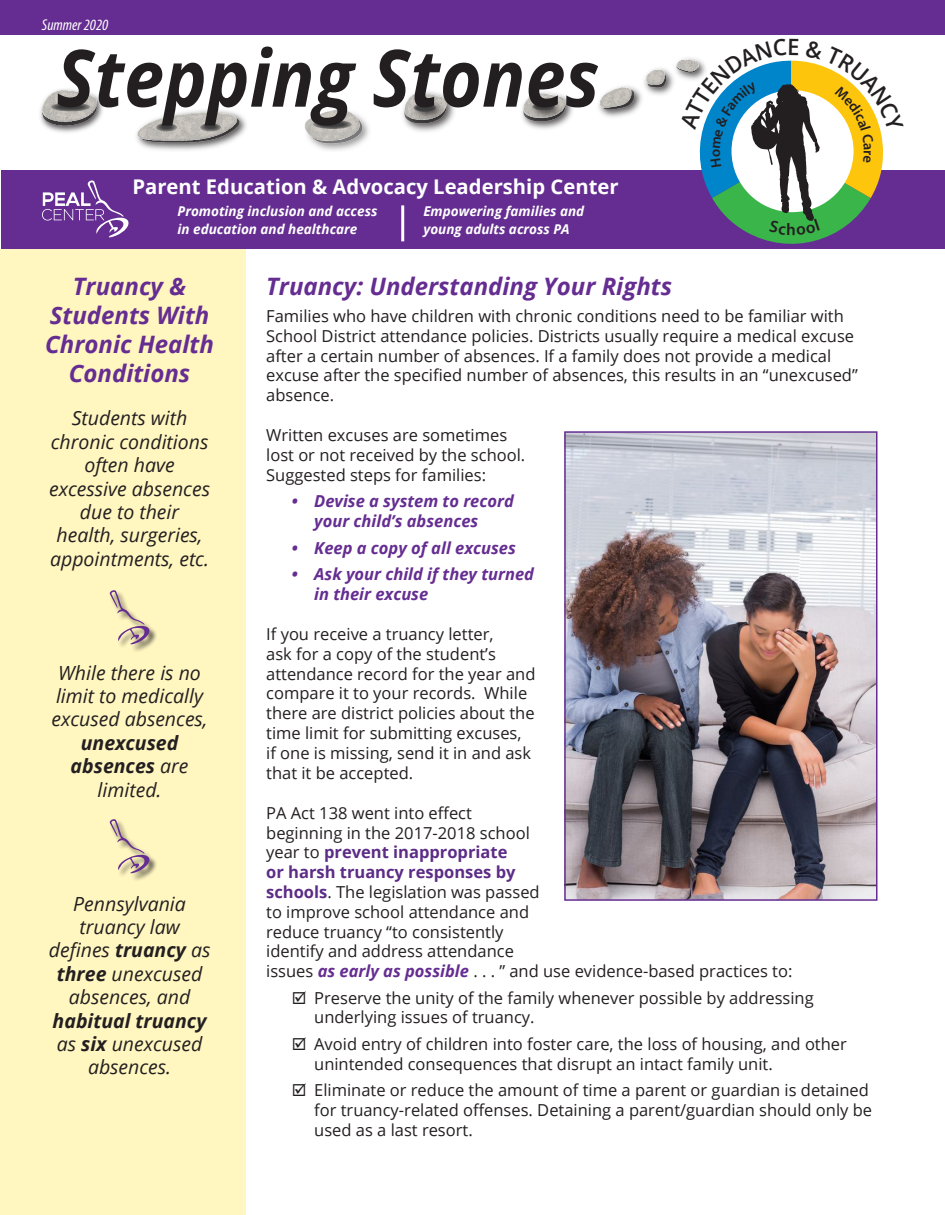
<style>
.page{position:relative;width:945px;height:1215px;background:#fff}
.page>*{position:absolute;margin:0;border:0;box-sizing:border-box;transform-origin:0 0}
.t1{font:italic 700 79.2px "Open Sans";color:#231f20;scale:.91 1}
.t2{font:italic 700 24px/28.8px "Open Sans";color:#652d91;text-align:center}
.t3{font:700 20.25px "Open Sans";color:#fff}
.t4{font:italic 19.5px/23.4px "Open Sans";color:#231f20;text-align:center}
.t5{font:16.5px/19.8px "Open Sans";color:#231f20}
.t6{font:italic 700 16.5px/19.8px "Open Sans";color:#652d91}
.t7{font:italic condensed 15.75px "Myriad Pro";color:#fff}
.t8{font:italic 700 13.5px/18px "Open Sans";color:#fff}
.s1{font-weight:700}
.s2{font-weight:700;color:#5c2c86}
.s3{font-weight:700;font-style:italic;color:#652d91}
</style>
<div class="page">
<img style="left:150px;top:110px;width:96px;height:40px">
<svg style="left:150px;top:112px;width:86px;height:28px;background:#bebbb7"></svg>
<svg style="left:156px;top:123px;width:21px;height:9px"></svg>
<svg style="left:200px;top:123px;width:21px;height:9px"></svg>
<img style="left:40px;top:89px;width:110px;height:60px">
<svg style="left:42px;top:90px;width:54px;height:31px"></svg>
<svg style="left:51px;top:102px;width:39px;height:9px"></svg>
<img style="left:310px;top:109px;width:41px;height:42px">
<svg style="left:305px;top:110px;width:46px;height:30px"></svg>
<svg style="left:313px;top:120px;width:39px;height:9px"></svg>
<img style="left:351px;top:91px;width:104px;height:57px">
<svg style="left:405px;top:93px;width:41px;height:27px"></svg>
<img style="left:407px;top:97px;width:42px;height:28px">
<svg style="left:413px;top:103px;width:23px;height:9px"></svg>
<img style="left:619px;top:63px;width:58px;height:54px">
<svg style="left:646px;top:70px;width:18px;height:15px"></svg>
<img style="left:522px;top:87px;width:97px;height:42px">
<svg style="left:524px;top:94px;width:41px;height:24px"></svg>
<img style="left:526px;top:97px;width:41px;height:26px">
<svg style="left:532px;top:103px;width:23px;height:8px"></svg>
<div style="left:0;top:249px;width:246px;height:966px;background:#fff6c0"></div>
<div style="left:1px;top:171px;width:944px;height:78px;background:#652d91"></div>
<div style="left:1px;top:1px;width:944px;height:34px;background:#652d91"></div>
<svg style="left:42px;top:180px;width:87px;height:58px"></svg>
<hr style="left:401px;top:205px;width:3px;height:36px;background:#fff">
<div style="left:110px;top:819px;width:48px;height:63px;background:#231f20;opacity:.75"></div>
<svg style="left:110px;top:819px;width:39px;height:54px"></svg>
<img style="left:567px;top:434px;width:308px;height:464px">
<div style="left:564px;top:431px;width:314px;height:470px;border:2px solid #652d91"></div>
<div style="left:110px;top:590px;width:48px;height:63px;background:#231f20;opacity:.75"></div>
<svg style="left:110px;top:590px;width:39px;height:54px"></svg>
<svg style="left:677px;top:58px;width:227px;height:186px"></svg>
<p class="t7" style="left:42px;top:15px;width:68px">Summer 2020</p>
<p class="t1" style="left:56px;top:22px;width:598px">Stepping Stones</p>
<p class="t3" style="left:132px;top:172px;width:488px">Parent Education &amp; Advocacy Leadership Center</p>
<p class="t8" style="left:178px;top:202px;width:201px">Promoting inclusion and access in education and healthcare</p>
<p class="t8" style="left:423px;top:202px;width:162px">Empowering families and</p>
<p class="t8" style="left:423px;top:220px;width:148px">young adults across PA</p>
<p class="t2" style="left:45px;top:272px;width:170px">Truancy &amp;<br>Students With<br>Chronic Health<br>Conditions</p>
<p class="t4" style="left:49px;top:406px;width:162px">Students with chronic conditions often have excessive absences due to their health, surgeries, appointments, etc.</p>
<p class="t4" style="left:52px;top:660px;width:158px">While there is no limit to medically excused absences, <span class="s1">unexcused absences</span> are limited.</p>
<p class="t4" style="left:49px;top:891px;width:163px">Pennsylvania truancy law defines <span class="s1">truancy</span> as <span class="s1">three</span> unexcused absences, and <span class="s1">habitual truancy </span>as <span class="s1">six</span> unexcused absences.</p>
<p class="t2" style="left:266px;top:272px;width:407px">Truancy: Understanding Your Rights</p>
<p class="t5" style="left:266px;top:306px;width:593px">Families who have children with chronic conditions need to be familiar with School District attendance policies. Districts usually require a medical excuse after a certain number of absences. If a family does not provide a medical excuse after the specified number of absences, this results in an “unexcused” absence.</p>
<p class="t5" style="left:266px;top:425px;width:261px">Written excuses are sometimes lost or not received by the school.<br>Suggested steps for families:</p>
<p class="t6" style="left:314px;top:491px;width:201px;text-indent:-22px">• Devise a system to record your child’s absences</p>
<p class="t6" style="left:292px;top:537px;width:226px">• Keep a copy of all excuses</p>
<p class="t6" style="left:314px;top:564px;width:221px;text-indent:-22px">• Ask your child if they turned in their excuse</p>
<p class="t5" style="left:266px;top:624px;width:271px">If you receive a truancy letter,<br>ask for a copy of the student’s attendance record for the year and compare it to your records. While there are district policies about the time limit for submitting excuses,<br>if one is missing, send it in and ask that it be accepted.</p>
<p class="t5" style="left:266px;top:802px;width:528px">PA Act 138 went into effect<br>beginning in the 2017-2018 school<br>year to <span class="s2">prevent inappropriate<br>or harsh truancy responses by<br>schools</span>. The legislation was passed<br>to improve school attendance and<br>reduce truancy “to consistently<br>identify and address attendance<br>issues <span class="s3">as early as possible</span> . . . ” and use evidence-based practices to:</p>
<p class="t5" style="left:314px;top:987px;width:501px">Preserve the unity of the family whenever possible by addressing underlying issues of truancy.</p>
<p class="t5" style="left:314px;top:1034px;width:534px">Avoid entry of children into foster care, the loss of housing, and other unintended consequences that disrupt an intact family unit.</p>
<p class="t5" style="left:314px;top:1080px;width:559px">Eliminate or reduce the amount of time a parent or guardian is detained for truancy-related offenses. Detaining a parent/guardian should only be used as a last resort.</p>
</div>
